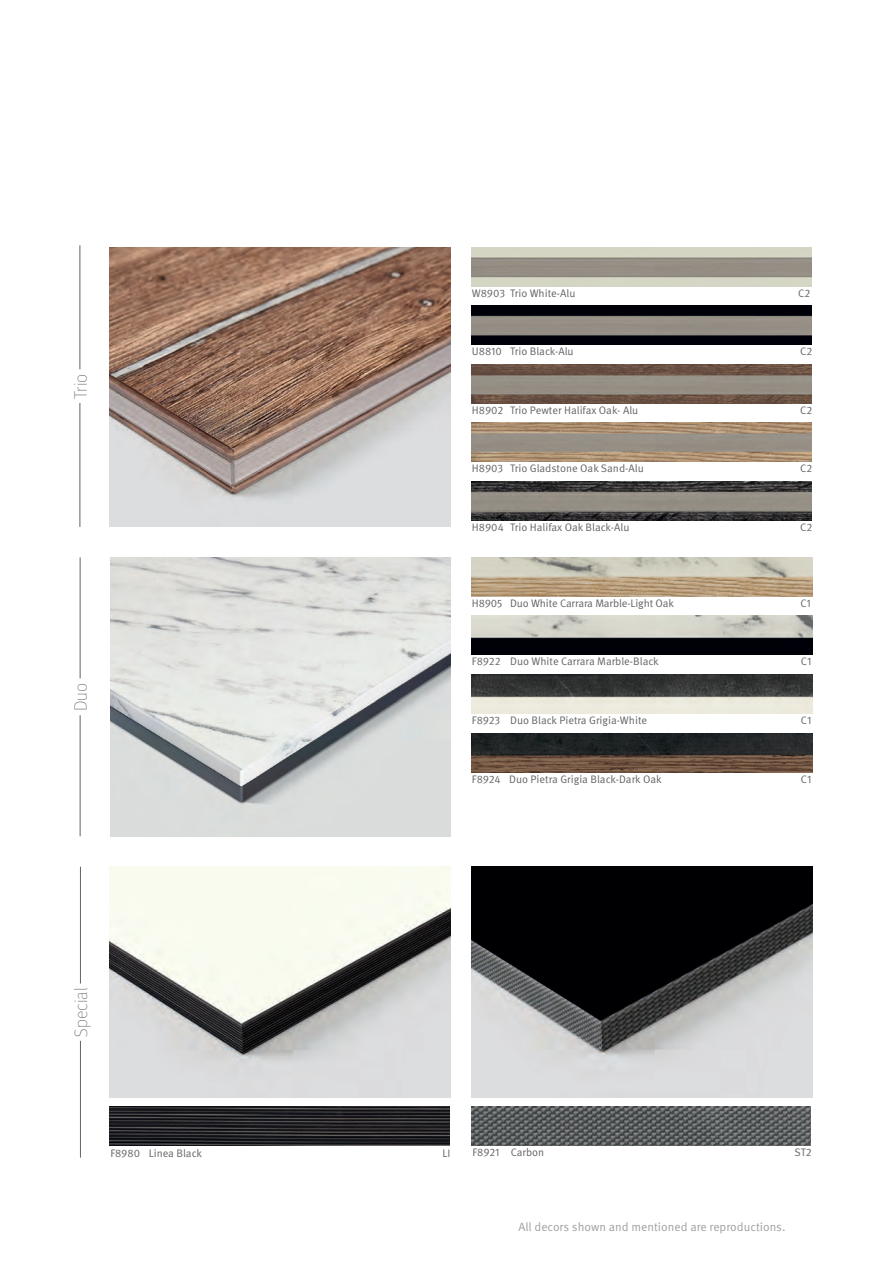
<style>
.page{position:relative;width:892px;height:1264px;background:#fff}
.page>*{position:absolute;margin:0;border:0;box-sizing:border-box;transform-origin:0 0}
.t1{font:100 18px "Meta Pro";color:#636366}
.t2{font:12px "Meta Pro";color:#9d9fa2}
.t3{font:10.8px "Meta Pro";color:#636366}
</style>
<div class="page">
<img style="left:472px;top:364px;width:339px;height:39px">
<img style="left:472px;top:423px;width:339px;height:39px">
<img style="left:472px;top:481px;width:339px;height:39px">
<img style="left:472px;top:306px;width:339px;height:39px">
<img style="left:110px;top:248px;width:340px;height:279px">
<hr style="left:80px;top:245px;width:1px;height:282px;background:#636366">
<div style="left:65px;top:369px;width:33px;height:34px;background:#fff"></div>
<img style="left:472px;top:674px;width:340px;height:39px">
<img style="left:472px;top:733px;width:340px;height:39px">
<img style="left:472px;top:557px;width:340px;height:39px">
<img style="left:472px;top:616px;width:340px;height:39px">
<img style="left:110px;top:557px;width:340px;height:279px">
<hr style="left:80px;top:557px;width:1px;height:279px;background:#636366">
<div style="left:66px;top:678px;width:33px;height:37px;background:#fff"></div>
<img style="left:110px;top:1106px;width:340px;height:39px">
<img style="left:472px;top:1106px;width:338px;height:39px">
<hr style="left:80px;top:866px;width:1px;height:291px;background:#636366">
<div style="left:66px;top:983px;width:33px;height:57px;background:#fff"></div>
<img style="left:110px;top:866px;width:340px;height:231px">
<img style="left:472px;top:866px;width:340px;height:231px">
<h1 class="t1" style="left:68px;top:398px;width:27px;rotate:-90deg">Trio</h1>
<h1 class="t1" style="left:68px;top:711px;width:30px;rotate:-90deg">Duo</h1>
<p class="t3" style="left:472px;top:286px;width:105px">W8903 Trio White-Alu</p>
<p class="t3" style="left:798px;top:286px;width:14px">C2</p>
<p class="t3" style="left:472px;top:345px;width:103px">U8810 Trio Black-Alu</p>
<p class="t3" style="left:800px;top:345px;width:14px">C2</p>
<p class="t3" style="left:472px;top:403px;width:168px">H8902 Trio Pewter Halifax Oak- Alu</p>
<p class="t3" style="left:800px;top:403px;width:14px">C2</p>
<p class="t3" style="left:472px;top:462px;width:173px">H8903 Trio Gladstone Oak Sand-Alu</p>
<p class="t3" style="left:800px;top:462px;width:14px">C2</p>
<p class="t3" style="left:472px;top:520px;width:159px">H8904 Trio Halifax Oak Black-Alu</p>
<p class="t3" style="left:800px;top:520px;width:14px">C2</p>
<p class="t3" style="left:472px;top:596px;width:203px">H8905 Duo White Carrara Marble-Light Oak</p>
<p class="t3" style="left:800px;top:596px;width:12px">C1</p>
<p class="t3" style="left:472px;top:655px;width:188px">F8922 Duo White Carrara Marble-Black</p>
<p class="t3" style="left:801px;top:655px;width:12px">C1</p>
<p class="t3" style="left:472px;top:713px;width:177px">F8923 Duo Black Pietra Grigia-White</p>
<p class="t3" style="left:801px;top:713px;width:12px">C1</p>
<p class="t3" style="left:472px;top:772px;width:191px">F8924 Duo Pietra Grigia Black-Dark Oak</p>
<p class="t3" style="left:801px;top:772px;width:12px">C1</p>
<h1 class="t1" style="left:69px;top:1036px;width:50px;rotate:-90deg">Special</h1>
<p class="t3" style="left:110px;top:1146px;width:93px">F8980 Linea Black</p>
<p class="t3" style="left:442px;top:1146px;width:9px">LI</p>
<p class="t3" style="left:472px;top:1145px;width:73px">F8921 Carbon</p>
<p class="t3" style="left:794px;top:1145px;width:19px">ST2</p>
<p class="t2" style="left:518px;top:1218px;width:268px">All decors shown and mentioned are reproductions.</p>
</div>
